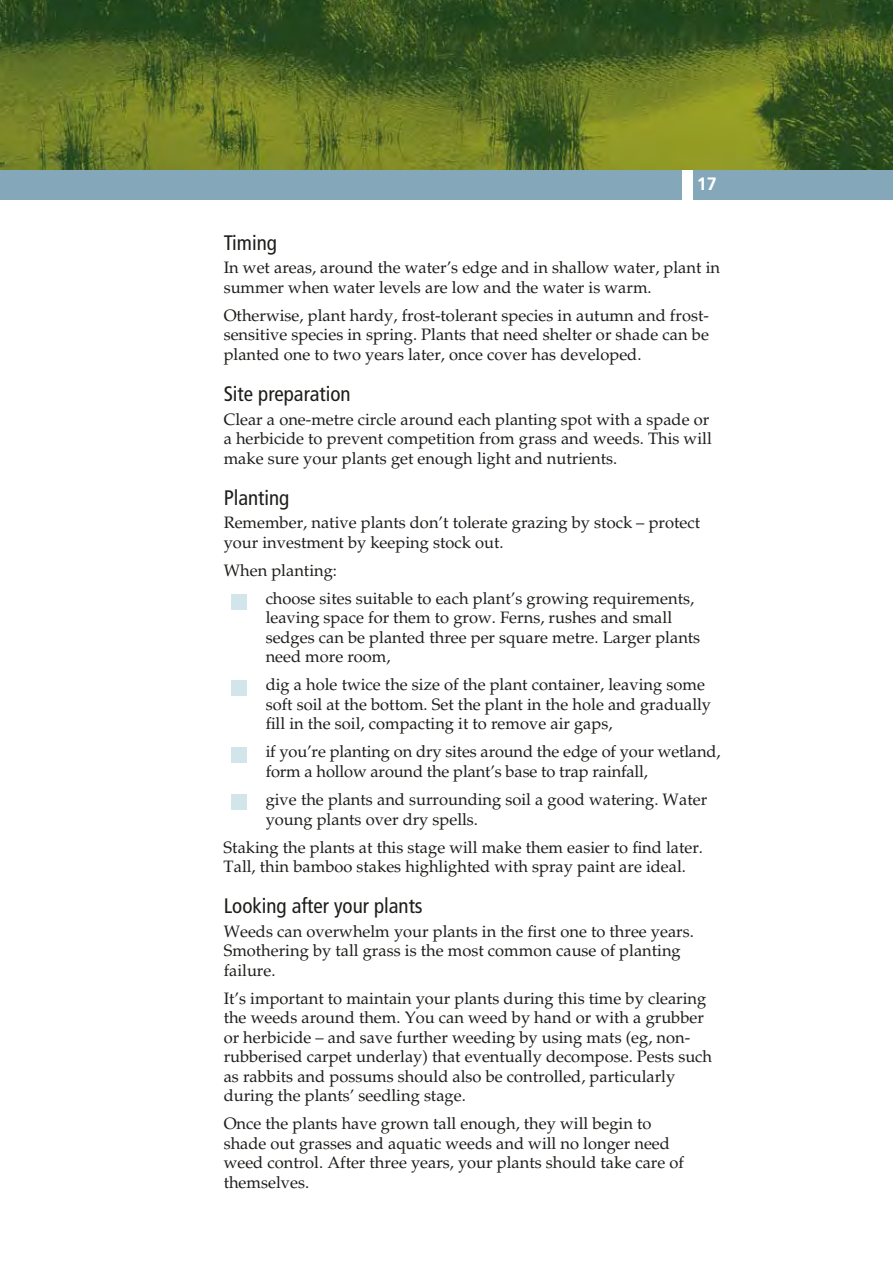
<style>
.page{position:relative;width:893px;height:1263px;background:#fff}
.page>*{position:absolute;margin:0;border:0;box-sizing:border-box;transform-origin:0 0}
.t1{font:condensed 21px "Frutiger";color:#1d1d1b}
.t2{font:700 17.85px "Frutiger";color:#fff}
.t3{font:16.5px/19.5px "Palatino";color:#1d1d1b}
</style>
<div class="page">
<img style="left:0;top:0;width:893px;height:170px">
<div style="left:0;top:170px;width:893px;height:30px;background:#85a7ba"></div>
<div style="left:682px;top:170px;width:11px;height:31px;background:#fff"></div>
<div style="left:231px;top:595px;width:16px;height:15px;background:#d2e5ea"></div>
<div style="left:231px;top:680px;width:16px;height:16px;background:#d2e5ea"></div>
<div style="left:231px;top:747px;width:16px;height:16px;background:#d2e5ea"></div>
<div style="left:231px;top:794px;width:16px;height:16px;background:#d2e5ea"></div>
<p class="t2" style="left:697px;top:173px;width:22px">17</p>
<p class="t1" style="left:224px;top:230px;width:55px">Timing</p>
<p class="t3" style="left:224px;top:258px;width:498px">In wet areas, around the water’s edge and in shallow water, plant in summer when water levels are low and the water is warm.</p>
<p class="t3" style="left:224px;top:306px;width:487px;text-align:justify">Otherwise, plant hardy, frost-tolerant species in autumn and frost&shy;sensitive species in spring. Plants that need shelter or shade can be planted one to two years later, once cover has developed.</p>
<p class="t1" style="left:224px;top:381px;width:129px">Site preparation</p>
<p class="t3" style="left:224px;top:410px;width:490px">Clear a one-metre circle around each planting spot with a spade or a herbicide to prevent competition from grass and weeds. This will make sure your plants get enough light and nutrients.</p>
<p class="t1" style="left:224px;top:485px;width:67px">Planting</p>
<p class="t3" style="left:224px;top:513px;width:478px">Remember, native plants don’t tolerate grazing by stock – protect your investment by keeping stock out.</p>
<p class="t3" style="left:266px;top:557px;width:430px;line-height:28px;text-indent:-42px">When planting:<br>choose sites suitable to each plant’s growing requirements,</p>
<p class="t3" style="left:266px;top:608px;width:436px">leaving space for them to grow. Ferns, rushes and small sedges can be planted three per square metre. Larger plants need more room,</p>
<p class="t3" style="left:266px;top:675px;width:447px">dig a hole twice the size of the plant container, leaving some soft soil at the bottom. Set the plant in the hole and gradually fill in the soil, compacting it to remove air gaps,</p>
<p class="t3" style="left:266px;top:742px;width:456px">if you’re planting on dry sites around the edge of your wetland, form a hollow around the plant’s base to trap rainfall,</p>
<p class="t3" style="left:266px;top:790px;width:443px">give the plants and surrounding soil a good watering. Water young plants over dry spells.</p>
<p class="t3" style="left:224px;top:837px;width:481px">Staking the plants at this stage will make them easier to find later.<br>Tall, thin bamboo stakes highlighted with spray paint are ideal.</p>
<p class="t1" style="left:224px;top:893px;width:201px">Looking after your plants</p>
<p class="t3" style="left:224px;top:922px;width:472px">Weeds can overwhelm your plants in the first one to three years.<br>Smothering by tall grass is the most common cause of planting failure.</p>
<p class="t3" style="left:224px;top:989px;width:490px">It’s important to maintain your plants during this time by clearing the weeds around them. You can weed by hand or with a grubber or herbicide – and save further weeding by using mats (eg, non&shy;rubberised carpet underlay) that eventually decompose. Pests such as rabbits and possums should also be controlled, particularly during the plants’ seedling stage.</p>
<p class="t3" style="left:224px;top:1114px;width:462px">Once the plants have grown tall enough, they will begin to shade out grasses and aquatic weeds and will no longer need weed control. After three years, your plants should take care of themselves.</p>
</div>
